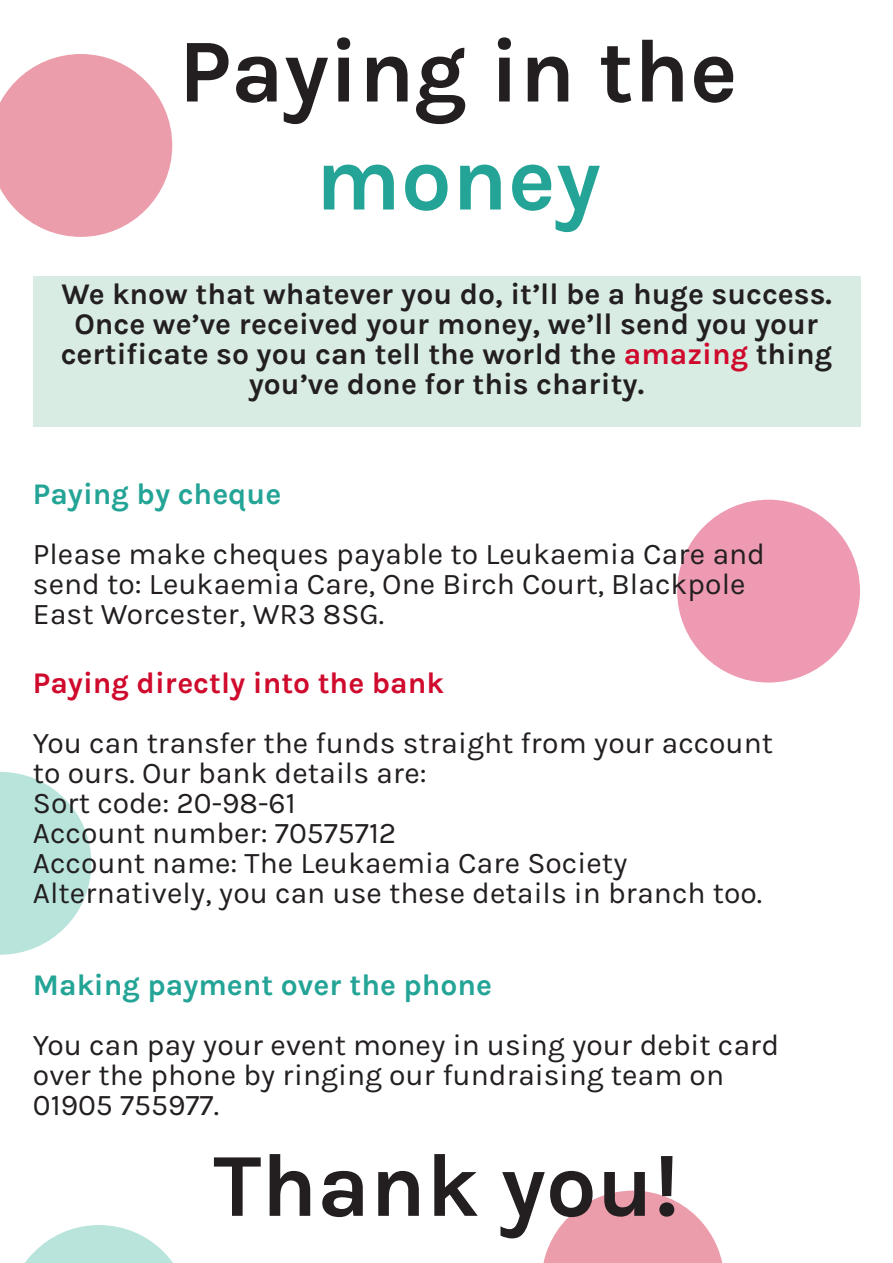
<style>
.page{position:relative;width:893px;height:1263px;background:#fff}
.page>*{position:absolute;margin:0;border:0;box-sizing:border-box;transform-origin:0 0}
.t1{font:700 90px "Karla";color:#231f20}
.t2{font:700 90px "Karla";color:#23a496}
.t3{font:30px/30px "Karla";color:#231f20}
.t4{font:700 30px/30px "Karla";color:#231f20;text-align:center}
.t5{font:700 30px "Karla";color:#23a496}
.t6{font:700 30px "Karla";color:#cf0a2c}
.s1{color:#cf0a2c}
</style>
<div class="page">
<div style="left:677px;top:500px;width:183px;height:182px;background:#ee9ab2;border-radius:50%"></div>
<svg style="left:0;top:772px;width:91px;height:183px"></svg>
<div style="left:33px;top:276px;width:827px;height:151px;background:#d8ece4"></div>
<svg style="left:543px;top:1190px;width:180px;height:73px"></svg>
<svg style="left:0;top:54px;width:172px;height:183px"></svg>
<svg style="left:25px;top:1225px;width:148px;height:38px"></svg>
<h1 class="t1" style="left:179px;top:19px;width:560px">Paying in the</h1>
<h1 class="t2" style="left:315px;top:127px;width:287px">money</h1>
<p class="t4" style="left:61px;top:279px;width:773px">We know that whatever you do, it’ll be a huge success.<br>Once we’ve received your money, we’ll send you your certificate so you can tell the world the <span class="s1">amazing</span> thing you’ve done for this charity.</p>
<p class="t5" style="left:33px;top:476px;width:250px">Paying by cheque</p>
<p class="t3" style="left:33px;top:539px;width:734px">Please make cheques payable to Leukaemia Care and send to: Leukaemia Care, One Birch Court, Blackpole<br>East Worcester, WR3 8SG.</p>
<p class="t6" style="left:33px;top:666px;width:412px">Paying directly into the bank</p>
<p class="t3" style="left:33px;top:728px;width:742px">You can transfer the funds straight from your account to ours. Our bank details are:<br>Sort code: 20-98-61<br>Account number: 70575712<br>Account name: The Leukaemia Care Society Alternatively, you can use these details in branch too.</p>
<p class="t5" style="left:33px;top:967px;width:461px">Making payment over the phone</p>
<p class="t3" style="left:33px;top:1030px;width:748px">You can pay your event money in using your debit card over the phone by ringing our fundraising team on<br>01905 755977.</p>
<h1 class="t1" style="left:213px;top:1134px;width:468px">Thank you!</h1>
</div>
